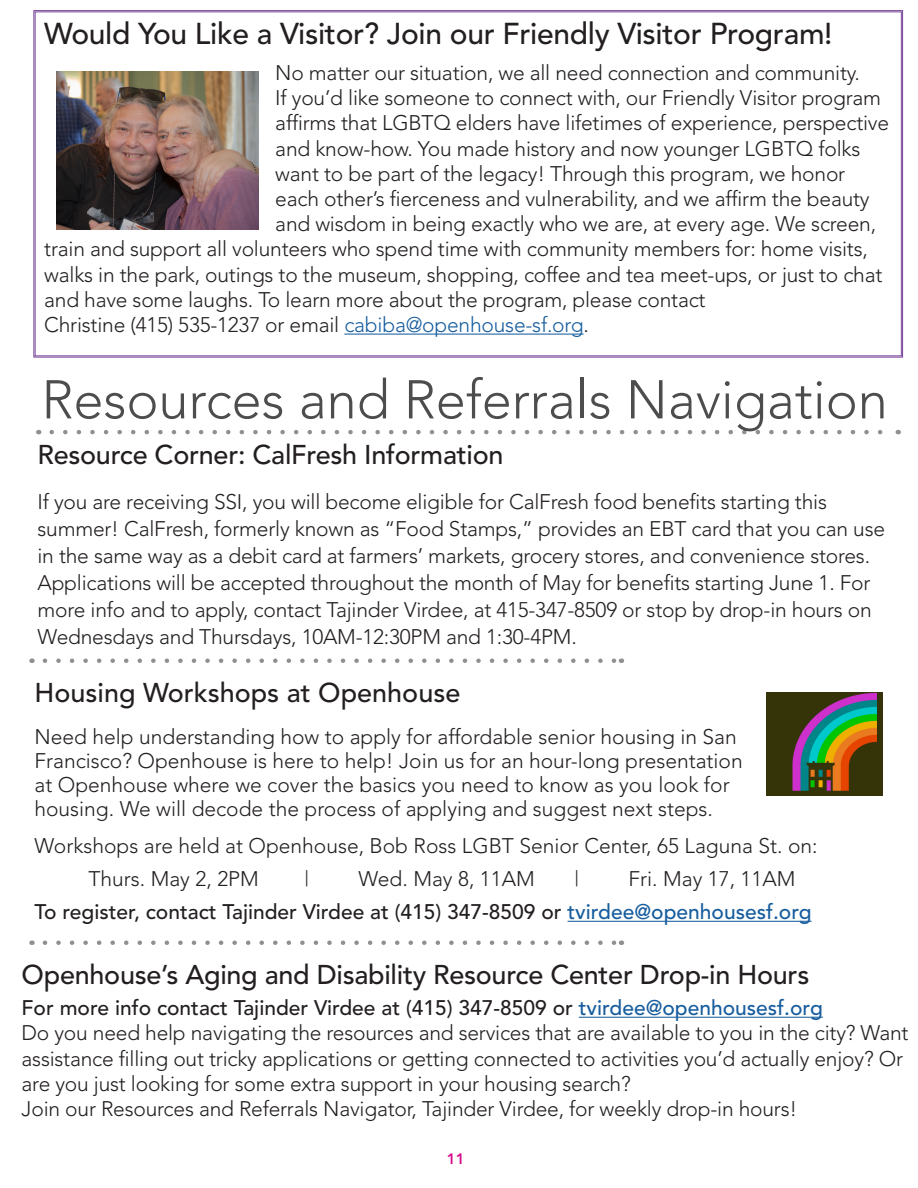
<style>
.page{position:relative;width:918px;height:1188px;background:#fff}
.page>*{position:absolute;margin:0;border:0;box-sizing:border-box;transform-origin:0 0}
.t1{font:300 54px "Avenir";color:#4d4d4d}
.t2{font:500 30px "Avenir";letter-spacing:-.01em;color:#231f20}
.t3{font:500 27px "Avenir";letter-spacing:-.01em;color:#231f20}
.t4{font:300 21px/27px "Avenir";letter-spacing:-.01em;color:#231f20}
.t5{font:500 21px "Avenir";color:#231f20}
.t6{font:800 15px "Avenir";color:#d70c8c}
.s1{color:#175d9e}
</style>
<div class="page">
<hr style="left:568px;top:921px;width:244px;height:1px;background:#175d9e">
<img style="left:766px;top:692px;width:116px;height:104px">
<svg style="left:52px;top:430px;width:831px;height:4px"></svg>
<hr style="left:579px;top:1017px;width:244px;height:1px;background:#175d9e">
<svg style="left:34px;top:10px;width:869px;height:347px"></svg>
<img style="left:56px;top:71px;width:203px;height:159px">
<svg style="left:45px;top:658px;width:569px;height:5px"></svg>
<svg style="left:45px;top:940px;width:569px;height:5px"></svg>
<p class="t2" style="left:44px;top:16px;width:790px">Would You Like a Visitor? Join our Friendly Visitor Program!</p>
<p class="t4" style="left:275px;top:59px;width:586px">No matter our situation, we all need connection and community.</p>
<p class="t4" style="left:275px;top:84px;width:607px">If you’d like someone to connect with, our Friendly Visitor program</p>
<p class="t4" style="left:275px;top:110px;width:615px">affirms that LGBTQ elders have lifetimes of experience, perspective</p>
<p class="t4" style="left:275px;top:135px;width:587px">and know-how. You made history and now younger LGBTQ folks</p>
<p class="t4" style="left:275px;top:160px;width:571px">want to be part of the legacy! Through this program, we honor</p>
<p class="t4" style="left:275px;top:185px;width:596px">each other’s fierceness and vulnerability, and we affirm the beauty</p>
<p class="t4" style="left:275px;top:210px;width:602px">and wisdom in being exactly who we are, at every age. We screen,</p>
<p class="t4" style="left:44px;top:236px;width:825px">train and support all volunteers who spend time with community members for: home visits,</p>
<p class="t4" style="left:44px;top:261px;width:840px">walks in the park, outings to the museum, shopping, coffee and tea meet-ups, or just to chat</p>
<p class="t4" style="left:44px;top:286px;width:663px">and have some laughs. To learn more about the program, please contact</p>
<p class="t4" style="left:44px;top:311px;width:546px">Christine (415) 535-1237 or email <span class="s1">cabiba@openhouse-sf.org</span>.</p>
<p class="t1" style="left:41px;top:368px;width:848px">Resources and Referrals Navigation</p>
<p class="t3" style="left:38px;top:439px;width:468px">Resource Corner: CalFresh Information</p>
<p class="t4" style="left:38px;top:488px;width:849px">If you are receiving SSI, you will become eligible for CalFresh food benefits starting this summer! CalFresh, formerly known as “Food Stamps,” provides an EBT card that you can use in the same way as a debit card at farmers’ markets, grocery stores, and convenience stores.<br>Applications will be accepted throughout the month of May for benefits starting June 1. For more info and to apply, contact Tajinder Virdee, at 415-347-8509 or stop by drop-in hours on Wednesdays and Thursdays, 10AM-12:30PM and 1:30-4PM.</p>
<p class="t3" style="left:34px;top:677px;width:427px">Housing Workshops at Openhouse</p>
<p class="t4" style="left:34px;top:724px;width:710px;line-height:24px">Need help understanding how to apply for affordable senior housing in San Francisco? Openhouse is here to help! Join us for an hour-long presentation at Openhouse where we cover the basics you need to know as you look for housing. We will decode the process of applying and suggest next steps.</p>
<p class="t4" style="left:34px;top:832px;width:785px">Workshops are held at Openhouse, Bob Ross LGBT Senior Center, 65 Laguna St. on:</p>
<p class="t4" style="left:88px;top:865px;width:172px">Thurs. May 2, 2PM</p>
<p class="t4" style="left:305px;top:865px;width:6px">|</p>
<p class="t4" style="left:358px;top:865px;width:178px">Wed. May 8, 11AM</p>
<p class="t4" style="left:575px;top:865px;width:6px">|</p>
<p class="t4" style="left:628px;top:865px;width:169px">Fri. May 17, 11AM</p>
<p class="t5" style="left:34px;top:900px;width:779px">To register, contact Tajinder Virdee at (415) 347-8509 or <span class="s1">tvirdee@openhousesf.org</span></p>
<p class="t3" style="left:22px;top:959px;width:789px">Openhouse’s Aging and Disability Resource Center Drop-in Hours</p>
<p class="t5" style="left:22px;top:996px;width:803px">For more info contact Tajinder Virdee at (415) 347-8509 or <span class="s1">tvirdee@openhousesf.org</span></p>
<p class="t4" style="left:22px;top:1020px;width:889px;line-height:25.2px">Do you need help navigating the resources and services that are available to you in the city? Want assistance filling out tricky applications or getting connected to activities you’d actually enjoy? Or are you just looking for some extra support in your housing search?</p>
<p class="t4" style="left:22px;top:1095px;width:777px">Join our Resources and Referrals Navigator, Tajinder Virdee, for weekly drop-in hours!</p>
<p class="t6" style="left:447px;top:1150px;width:19px">11</p>
</div>
